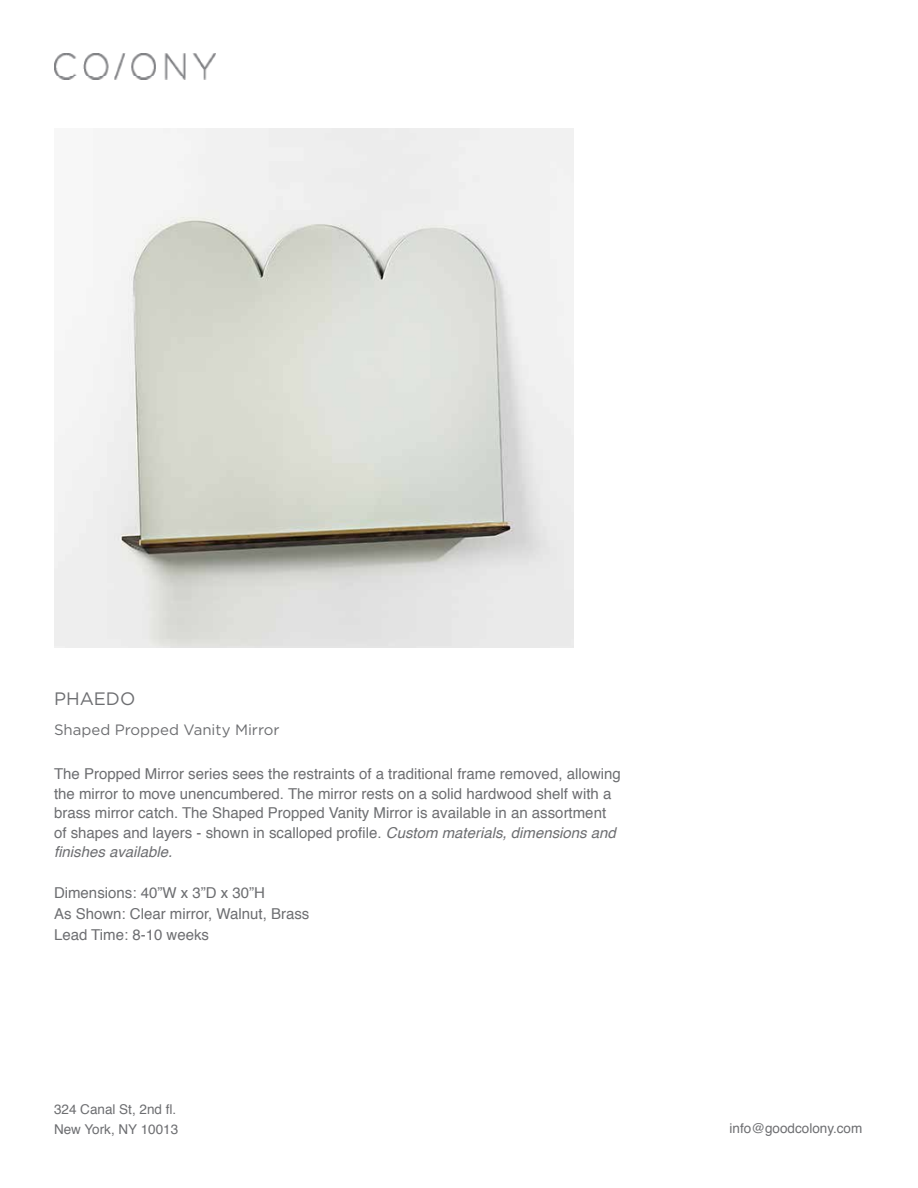
<style>
.page{position:relative;width:918px;height:1188px;background:#fff}
.page>*{position:absolute;margin:0;border:0;box-sizing:border-box;transform-origin:0 0}
.t1{font:18px "Gotham";color:#6d6e71}
.t2{font:15px/19.5px "Helvetica";color:#6d6e71}
.t3{font:15px "Gotham";color:#6d6e71}
.t4{font:13.5px/19.5px "Helvetica";color:#6d6e71}
.s1{font-style:italic}
</style>
<div class="page">
<img style="left:54px;top:54px;width:162px;height:25px">
<img style="left:54px;top:128px;width:520px;height:520px">
<p class="t1" style="left:54px;top:689px;width:83px">PHAEDO</p>
<p class="t3" style="left:54px;top:722px;width:227px">Shaped Propped Vanity Mirror</p>
<p class="t2" style="left:54px;top:765px;width:568px">The Propped Mirror series sees the restraints of a traditional frame removed, allowing the mirror to move unencumbered. The mirror rests on a solid hardwood shelf with a brass mirror catch. The Shaped Propped Vanity Mirror is available in an assortment of shapes and layers - shown in scalloped profile. <span class="s1">Custom materials, dimensions and finishes available.</span></p>
<p class="t2" style="left:54px;top:882px;width:257px;line-height:21px">Dimensions: 40”W x 3”D x 30”H<br>As Shown: Clear mirror, Walnut, Brass<br>Lead Time: 8-10 weeks</p>
<p class="t4" style="left:54px;top:1100px;width:126px">324 Canal St, 2nd fl.<br>New York, NY 10013</p>
<p class="t4" style="left:730px;top:1119px;width:134px">info@goodcolony.com</p>
</div>
